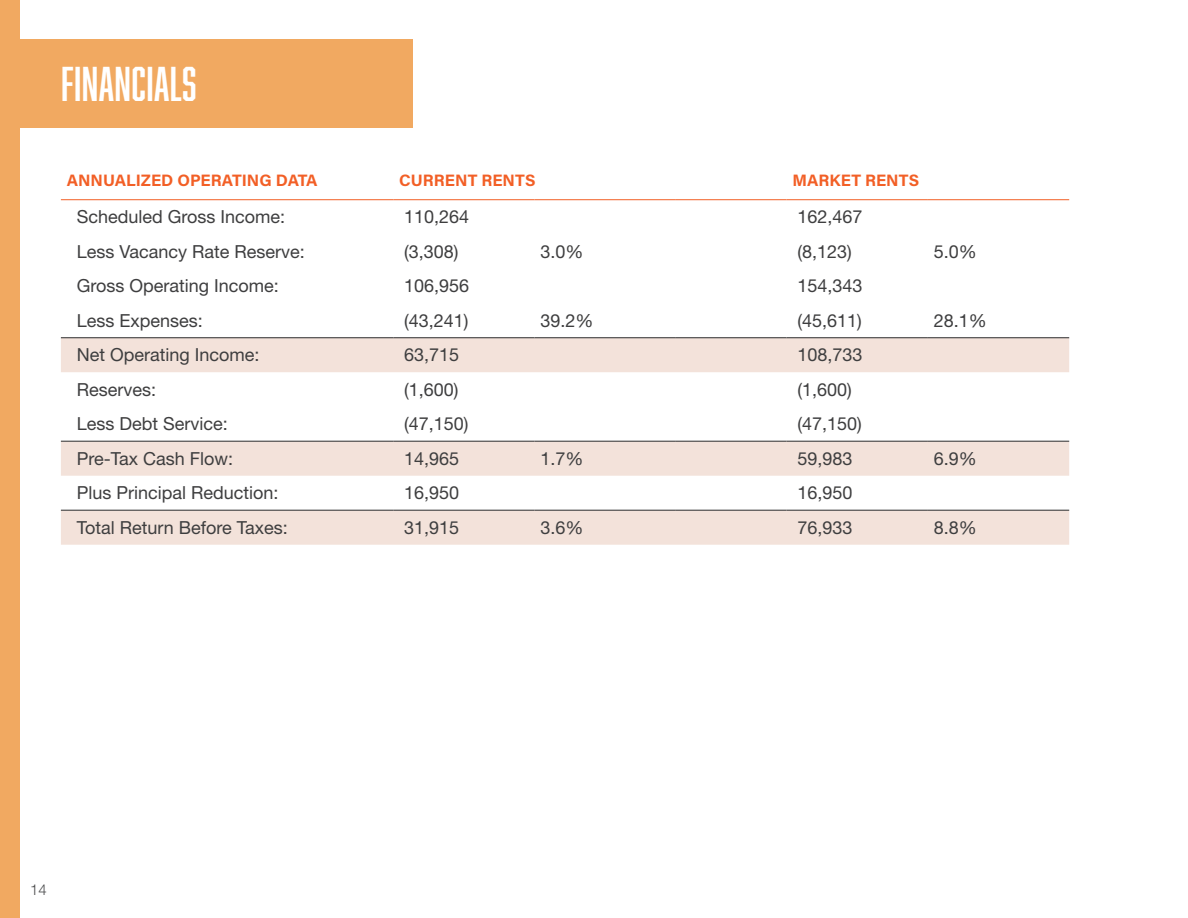
<style>
.page{position:relative;width:1188px;height:918px;background:#fff}
.page>*{position:absolute;margin:0;border:0;box-sizing:border-box;transform-origin:0 0}
.t1{font:45px "Abolition";letter-spacing:.01em;color:#fff}
.table_body{font:18px "Helvetica Neue LT Std";color:#3e3e3f}
.table_sub{font:700 16.5px "Acumin Pro";color:#f25f26}
.t2{font:300 15px "Helvetica Neue LT Std";color:#4b4c4d}
</style>
<div class="page">
<div style="left:0;top:0;width:20px;height:918px;background:#f1a961"></div>
<svg style="left:61px;top:338px;width:1008px;height:207px"></svg>
<hr style="left:61px;top:199px;width:332px;height:1px;background:#f25f26">
<hr style="left:676px;top:199px;width:111px;height:1px;background:#f25f26">
<hr style="left:393px;top:199px;width:142px;height:1px;background:#f25f26">
<hr style="left:535px;top:199px;width:141px;height:1px;background:#f25f26">
<hr style="left:787px;top:199px;width:141px;height:1px;background:#f25f26">
<hr style="left:928px;top:199px;width:141px;height:1px;background:#f25f26">
<hr style="left:61px;top:337px;width:332px;height:1px;background:#424242">
<hr style="left:393px;top:337px;width:142px;height:1px;background:#424242">
<hr style="left:535px;top:337px;width:141px;height:1px;background:#424242">
<hr style="left:676px;top:337px;width:111px;height:1px;background:#424242">
<hr style="left:787px;top:337px;width:141px;height:1px;background:#424242">
<hr style="left:928px;top:337px;width:141px;height:1px;background:#424242">
<hr style="left:61px;top:441px;width:332px;height:1px;background:#424242">
<hr style="left:393px;top:441px;width:142px;height:1px;background:#424242">
<hr style="left:535px;top:441px;width:141px;height:1px;background:#424242">
<hr style="left:676px;top:441px;width:111px;height:1px;background:#424242">
<hr style="left:787px;top:441px;width:141px;height:1px;background:#424242">
<hr style="left:928px;top:441px;width:141px;height:1px;background:#424242">
<hr style="left:61px;top:510px;width:332px;height:1px;background:#424242">
<hr style="left:393px;top:510px;width:142px;height:1px;background:#424242">
<hr style="left:535px;top:510px;width:141px;height:1px;background:#424242">
<hr style="left:676px;top:510px;width:111px;height:1px;background:#424242">
<hr style="left:787px;top:510px;width:141px;height:1px;background:#424242">
<hr style="left:928px;top:510px;width:141px;height:1px;background:#424242">
<div style="left:0;top:40px;width:412px;height:88px;background:#f1a961"></div>
<p class="t1" style="left:61px;top:58px;width:137px">FINANCIALS</p>
<p class="table_sub" style="left:67px;top:169px;width:252px">ANNUALIZED OPERATING DATA</p>
<p class="table_sub" style="left:399px;top:169px;width:138px">CURRENT RENTS</p>
<p class="table_sub" style="left:793px;top:169px;width:128px">MARKET RENTS</p>
<p class="table_body" style="left:77px;top:206px;width:210px">Scheduled Gross Income:</p>
<p class="table_body" style="left:404px;top:206px;width:67px">110,264</p>
<p class="table_body" style="left:798px;top:206px;width:67px">162,467</p>
<p class="table_body" style="left:77px;top:241px;width:230px">Less Vacancy Rate Reserve:</p>
<p class="table_body" style="left:404px;top:241px;width:56px">(3,308)</p>
<p class="table_body" style="left:541px;top:241px;width:45px">3.0%</p>
<p class="table_body" style="left:798px;top:241px;width:56px">(8,123)</p>
<p class="table_body" style="left:934px;top:241px;width:45px">5.0%</p>
<p class="table_body" style="left:77px;top:275px;width:204px">Gross Operating Income:</p>
<p class="table_body" style="left:404px;top:275px;width:67px">106,956</p>
<p class="table_body" style="left:798px;top:275px;width:67px">154,343</p>
<p class="table_body" style="left:77px;top:310px;width:128px">Less Expenses:</p>
<p class="table_body" style="left:404px;top:310px;width:66px">(43,241)</p>
<p class="table_body" style="left:541px;top:310px;width:55px">39.2%</p>
<p class="table_body" style="left:798px;top:310px;width:66px">(45,611)</p>
<p class="table_body" style="left:934px;top:310px;width:55px">28.1%</p>
<p class="table_body" style="left:77px;top:344px;width:184px">Net Operating Income:</p>
<p class="table_body" style="left:404px;top:344px;width:57px">63,715</p>
<p class="table_body" style="left:798px;top:344px;width:67px">108,733</p>
<p class="table_body" style="left:77px;top:379px;width:81px">Reserves:</p>
<p class="table_body" style="left:404px;top:379px;width:56px">(1,600)</p>
<p class="table_body" style="left:798px;top:379px;width:56px">(1,600)</p>
<p class="table_body" style="left:77px;top:413px;width:153px">Less Debt Service:</p>
<p class="table_body" style="left:404px;top:413px;width:66px">(47,150)</p>
<p class="table_body" style="left:798px;top:413px;width:66px">(47,150)</p>
<p class="table_body" style="left:77px;top:448px;width:158px">Pre-Tax Cash Flow:</p>
<p class="table_body" style="left:404px;top:448px;width:57px">14,965</p>
<p class="table_body" style="left:541px;top:448px;width:45px">1.7%</p>
<p class="table_body" style="left:798px;top:448px;width:57px">59,983</p>
<p class="table_body" style="left:934px;top:448px;width:45px">6.9%</p>
<p class="table_body" style="left:77px;top:482px;width:203px">Plus Principal Reduction:</p>
<p class="table_body" style="left:404px;top:482px;width:57px">16,950</p>
<p class="table_body" style="left:798px;top:482px;width:57px">16,950</p>
<p class="table_body" style="left:77px;top:517px;width:212px">Total Return Before Taxes:</p>
<p class="table_body" style="left:404px;top:517px;width:57px">31,915</p>
<p class="table_body" style="left:541px;top:517px;width:45px">3.6%</p>
<p class="table_body" style="left:798px;top:517px;width:57px">76,933</p>
<p class="table_body" style="left:934px;top:517px;width:45px">8.8%</p>
<p class="t2" style="left:30px;top:880px;width:18px">14</p>
</div>
